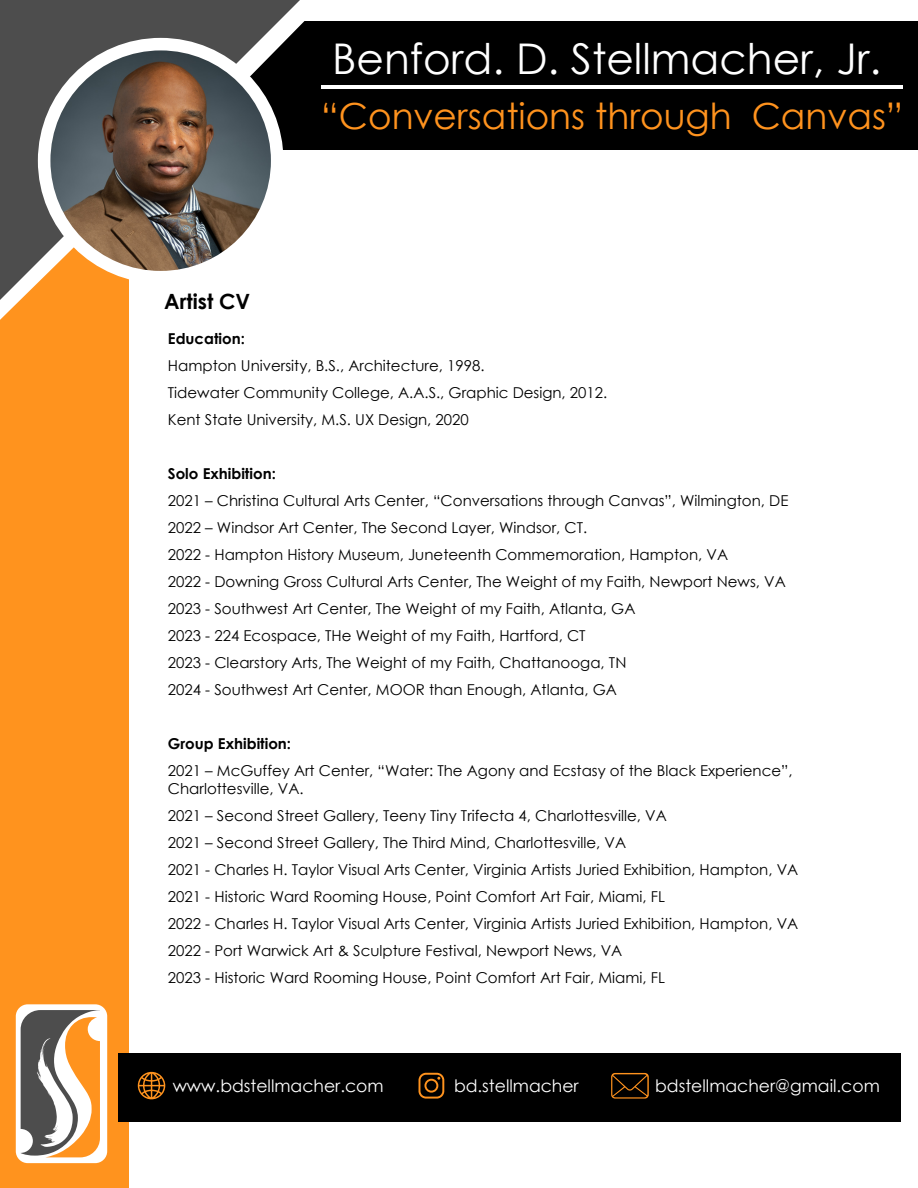
<style>
.page{position:relative;width:918px;height:1188px;background:#fff}
.page>*{position:absolute;margin:0;border:0;box-sizing:border-box;transform-origin:0 0}
.t1{font:42.3px "Century Gothic";color:#fff}
.t2{font:36px "Century Gothic";color:#ff931e}
.t3{font:700 21px "Century Gothic";color:#000}
.t4{font:17.25px "Century Gothic";color:#fff}
.t5{font:15px/27px "Century Gothic";color:#000}
.t6{font:700 15px "Century Gothic";color:#000}
</style>
<div class="page">
<div style="left:0;top:300px;width:129px;height:888px;background:#ff931e"></div>
<svg style="left:0;top:0;width:300px;height:300px;fill:#4d4d4d"></svg>
<div style="left:178px;top:21px;width:740px;height:129px;background:#000"></div>
<div style="left:38px;top:38px;width:246px;height:246px;background:#fff;border-radius:50%"></div>
<img style="left:50px;top:50px;width:221px;height:221px;border-radius:110px">
<hr style="left:321px;top:86px;width:582px;height:3px;background:#fff">
<div style="left:16px;top:1004px;width:91px;height:159px;background:#fff;border-radius:12px"></div>
<svg style="left:21px;top:1010px;width:79px;height:147px"></svg>
<div style="left:118px;top:1053px;width:783px;height:68px;background:#000"></div>
<svg style="left:138px;top:1072px;width:27px;height:27px"></svg>
<svg style="left:419px;top:1073px;width:25px;height:26px"></svg>
<svg style="left:611px;top:1073px;width:38px;height:26px"></svg>
<h1 class="t1" style="left:332px;top:29px;width:551px">Benford. D. Stellmacher, Jr.</h1>
<h2 class="t2" style="left:321px;top:91px;width:584px">“Conversations through Canvas”</h2>
<h3 class="t3" style="left:164px;top:285px;width:88px">Artist CV</h3>
<p class="t6" style="left:168px;top:327px;width:79px">Education:</p>
<p class="t5" style="left:168px;top:352px;width:441px">Hampton University, B.S., Architecture, 1998.<br>Tidewater Community College, A.A.S., Graphic Design, 2012.<br>Kent State University, M.S. UX Design, 2020</p>
<p class="t6" style="left:168px;top:462px;width:109px">Solo Exhibition:</p>
<p class="t5" style="left:168px;top:487px;width:622px">2021 – Christina Cultural Arts Center, “Conversations through Canvas”, Wilmington, DE 2022 – Windsor Art Center, The Second Layer, Windsor, CT.<br>2022 - Hampton History Museum, Juneteenth Commemoration, Hampton, VA<br>2022 - Downing Gross Cultural Arts Center, The Weight of my Faith, Newport News, VA 2023 - Southwest Art Center, The Weight of my Faith, Atlanta, GA<br>2023 - 224 Ecospace, THe Weight of my Faith, Hartford, CT<br>2023 - Clearstory Arts, The Weight of my Faith, Chattanooga, TN<br>2024 - Southwest Art Center, MOOR than Enough, Atlanta, GA</p>
<p class="t6" style="left:168px;top:732px;width:125px">Group Exhibition:</p>
<p class="t5" style="left:168px;top:761px;width:626px;line-height:18px">2021 – McGuffey Art Center, “Water: The Agony and Ecstasy of the Black Experience”,<br>Charlottesville, VA.</p>
<p class="t5" style="left:168px;top:802px;width:632px">2021 – Second Street Gallery, Teeny Tiny Trifecta 4, Charlottesville, VA<br>2021 – Second Street Gallery, The Third Mind, Charlottesville, VA<br>2021 - Charles H. Taylor Visual Arts Center, Virginia Artists Juried Exhibition, Hampton, VA 2021 - Historic Ward Rooming House, Point Comfort Art Fair, Miami, FL<br>2022 - Charles H. Taylor Visual Arts Center, Virginia Artists Juried Exhibition, Hampton, VA 2022 - Port Warwick Art &amp; Sculpture Festival, Newport News, VA<br>2023 - Historic Ward Rooming House, Point Comfort Art Fair, Miami, FL</p>
<p class="t4" style="left:173px;top:1074px;width:213px">www.bdstellmacher.com</p>
<p class="t4" style="left:454px;top:1074px;width:126px">bd.stellmacher</p>
<p class="t4" style="left:655px;top:1074px;width:226px">bdstellmacher@gmail.com</p>
</div>
